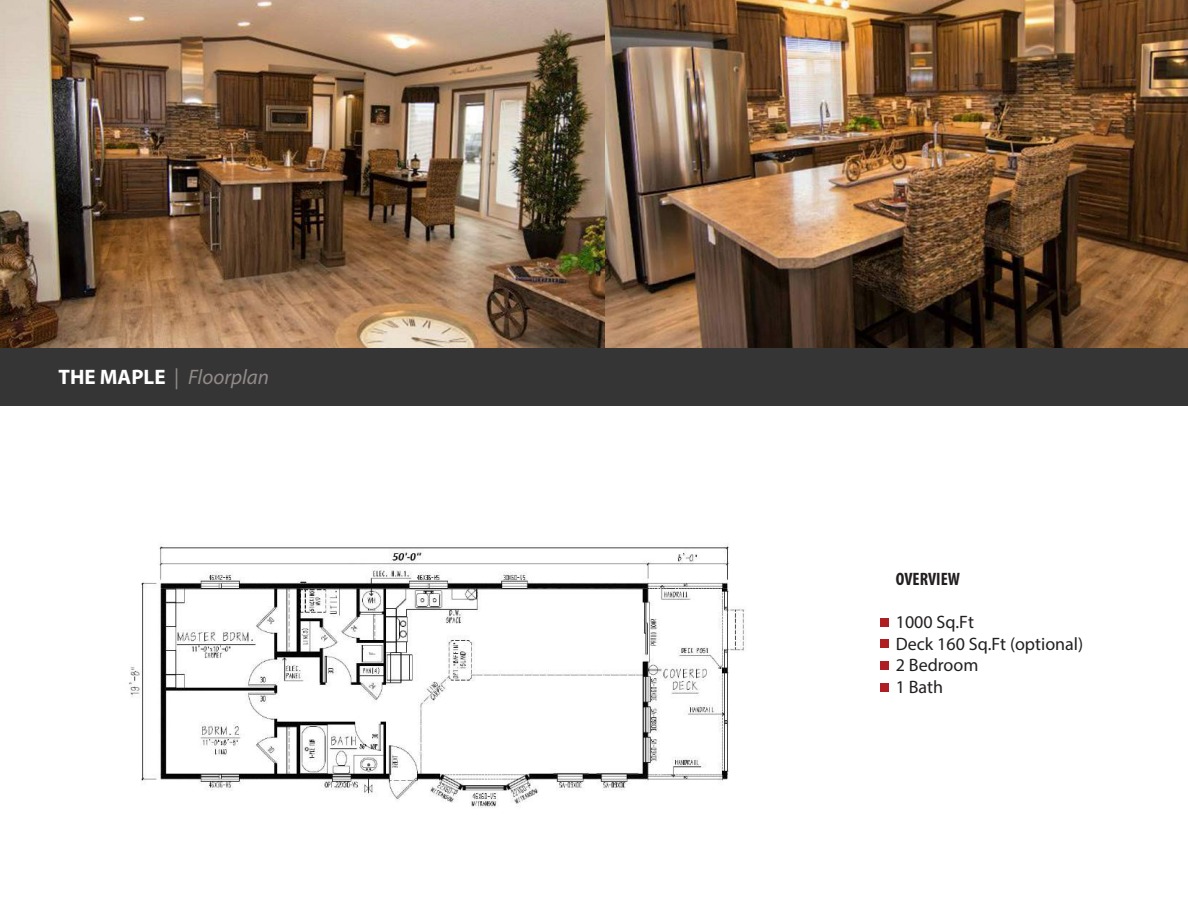
<style>
.page{position:relative;width:1188px;height:918px;background:#fff}
.page>*{position:absolute;margin:0;border:0;box-sizing:border-box;transform-origin:0 0}
.t1{font:italic 21px "Myriad Pro";color:#918a88}
.t2{font:18px/21.6px "Myriad Pro";color:#231f20}
.t3{font:700 condensed 18px "Myriad Pro";color:#231f20}
.s1{font-weight:700;font-style:normal;color:#fff}
.s2{font-style:normal}
</style>
<div class="page">
<img style="left:129px;top:545px;width:616px;height:263px">
<img style="left:0;top:0;width:1188px;height:348px">
<div style="left:0;top:348px;width:1188px;height:58px;background:#363536"></div>
<div style="left:880px;top:618px;width:8px;height:8px;background:#ae1e23"></div>
<div style="left:880px;top:640px;width:8px;height:8px;background:#ae1e23"></div>
<div style="left:880px;top:662px;width:8px;height:8px;background:#ae1e23"></div>
<div style="left:880px;top:683px;width:8px;height:8px;background:#ae1e23"></div>
<p class="t1" style="left:58px;top:364px;width:212px"><span class="s1">THE MAPLE</span> <span class="s2">|</span> Floorplan</p>
<p class="t3" style="left:896px;top:568px;width:66px">OVERVIEW</p>
<p class="t2" style="left:896px;top:611px;width:189px">1000 Sq.Ft<br>Deck 160 Sq.Ft (optional)<br>2 Bedroom<br>1 Bath</p>
</div>
